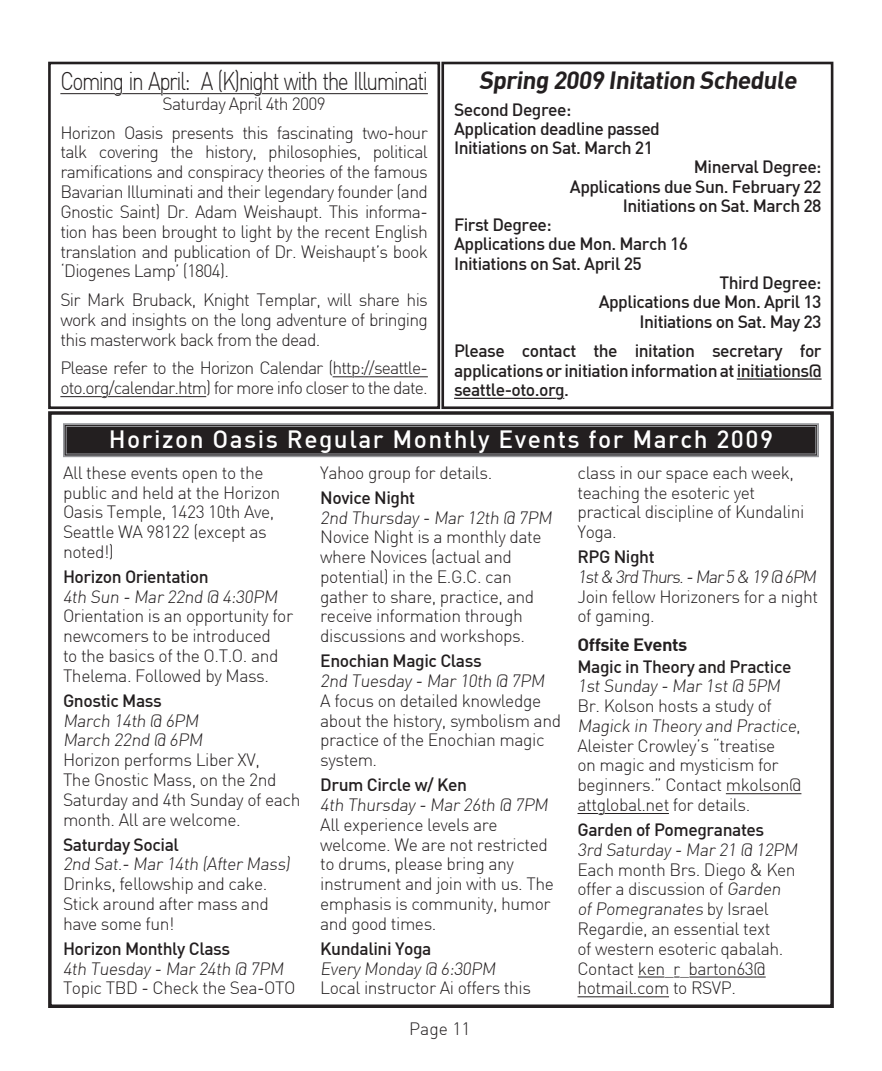
<style>
.page{position:relative;width:882px;height:1071px;background:#fff}
.page>*{position:absolute;margin:0;border:0;box-sizing:border-box;transform-origin:0 0}
.t1{font:300 25.2px "DIN";letter-spacing:-.07em;color:#231f20;scale:.83 1}
.t2{font:500 24.5px "DIN";letter-spacing:.06em;color:#fff}
.Standard_Article{font:700 24.5px "DIN";color:#231f20}
.t3{font:300 17.5px/19.8px "DIN";letter-spacing:-.025em;color:#231f20}
.Standard_Article-2{font:500 17.5px/19.2px "DIN";letter-spacing:-.03em;color:#231f20;text-align:justify}
.t4{font:300 17.5px/19.8px "DIN";letter-spacing:-.05em;color:#231f20}
.t5{font:700 17.5px "DIN";letter-spacing:-.025em;color:#231f20;scale:1.05 1}
</style>
<div class="page">
<div style="left:48px;top:62px;width:392px;height:347px;border:3px solid #231f20"></div>
<div style="left:441px;top:62px;width:392px;height:347px;border:3px solid #231f20"></div>
<div style="left:48px;top:411px;width:786px;height:597px;border:4px solid #231f20"></div>
<hr style="left:578px;top:996px;width:91px;height:1px;background:#231f20">
<svg style="left:577px;top:793px;width:224px;height:21px"></svg>
<svg style="left:637px;top:976px;width:129px;height:2px"></svg>
<svg style="left:63px;top:423px;width:756px;height:35px;background:#3a3738"></svg>
<div style="left:66px;top:426px;width:750px;height:28px;border:1px solid #97989c"></div>
<svg style="left:454px;top:378px;width:368px;height:21px"></svg>
<hr style="left:60px;top:93px;width:368px;height:1px;background:#231f20">
<hr style="left:333px;top:376px;width:95px;height:1px;background:#231f20">
<hr style="left:60px;top:396px;width:146px;height:1px;background:#231f20">
<svg style="left:61px;top:93px;width:62px;height:2px"></svg>
<svg style="left:130px;top:93px;width:218px;height:2px"></svg>
<svg style="left:61px;top:376px;width:365px;height:22px"></svg>
<p class="t1" style="left:60px;top:66px;width:444px">Coming in April: A (K)night with the Illuminati</p>
<p class="t3" style="left:163px;top:94px;width:165px">Saturday April 4th 2009</p>
<p class="t3" style="left:60px;top:122px;width:369px;text-align:justify">Horizon Oasis presents this fascinating two-hour talk covering the history, philosophies, political ramifications and conspiracy theories of the famous Bavarian Illuminati and their legendary founder (and Gnostic Saint) Dr. Adam Weishaupt. This informa&shy;tion has been brought to light by the recent English translation and publication of Dr. Weishaupt’s book ‘Diogenes Lamp’ (1804).</p>
<p class="t3" style="left:60px;top:290px;width:369px;text-align:justify">Sir Mark Bruback, Knight Templar, will share his work and insights on the long adventure of bringing this masterwork back from the dead.</p>
<p class="t4" style="left:60px;top:358px;width:369px">Please refer to the Horizon Calendar (http://seattle&shy;oto.org/calendar.htm) for more info closer to the date.</p>
<p class="Standard_Article" style="left:479px;top:64px;width:323px">Spring 2009 Initation Schedule</p>
<p class="Standard_Article-2" style="left:454px;top:99px;width:119px">Second Degree:</p>
<p class="Standard_Article-2" style="left:454px;top:118px;width:207px">Application deadline passed</p>
<p class="Standard_Article-2" style="left:454px;top:138px;width:200px">Initiations on Sat. March 21</p>
<p class="Standard_Article-2" style="left:694px;top:157px;width:129px">Minerval Degree:</p>
<p class="Standard_Article-2" style="left:570px;top:176px;width:253px">Applications due Sun. February 22</p>
<p class="Standard_Article-2" style="left:623px;top:195px;width:200px">Initiations on Sat. March 28</p>
<p class="Standard_Article-2" style="left:454px;top:215px;width:99px">First Degree:</p>
<p class="Standard_Article-2" style="left:454px;top:234px;width:236px">Applications due Mon. March 16</p>
<p class="Standard_Article-2" style="left:454px;top:253px;width:189px">Initiations on Sat. April 25</p>
<p class="Standard_Article-2" style="left:719px;top:273px;width:104px">Third Degree:</p>
<p class="Standard_Article-2" style="left:599px;top:292px;width:224px">Applications due Mon. April 13</p>
<p class="Standard_Article-2" style="left:640px;top:311px;width:184px">Initiations on Sat. May 23</p>
<p class="Standard_Article-2" style="left:454px;top:341px;width:369px">Please contact the initation secretary for applications or initiation information at initiations@ seattle-oto.org.</p>
<p class="t2" style="left:109px;top:423px;width:666px">Horizon Oasis Regular Monthly Events for March 2009</p>
<p class="t3" style="left:63px;top:462px;width:219px">All these events open to the public and held at the Horizon<br>Oasis Temple, 1423 10th Ave,<br>Seattle WA 98122 (except as noted!)</p>
<p class="Standard_Article-2" style="left:63px;top:566px;width:147px">Horizon Orientation</p>
<p class="t3" style="left:63px;top:586px;width:219px">4th Sun - Mar 22nd @ 4:30PM</p>
<p class="t3" style="left:63px;top:606px;width:232px">Orientation is an opportunity for newcomers to be introduced<br>to the basics of the O.T.O. and<br>Thelema. Followed by Mass.</p>
<p class="Standard_Article-2" style="left:63px;top:690px;width:100px">Gnostic Mass</p>
<p class="t3" style="left:63px;top:710px;width:140px">March 14th @ 6PM</p>
<p class="t3" style="left:63px;top:730px;width:144px">March 22nd @ 6PM</p>
<p class="t3" style="left:63px;top:750px;width:198px">Horizon performs Liber XV,</p>
<p class="t3" style="left:63px;top:770px;width:239px">The Gnostic Mass, on the 2nd<br>Saturday and 4th Sunday of each month. All are welcome.</p>
<p class="Standard_Article-2" style="left:63px;top:834px;width:117px">Saturday Social</p>
<p class="t3" style="left:63px;top:854px;width:231px">2nd Sat.- Mar 14th (After Mass)</p>
<p class="t3" style="left:63px;top:874px;width:207px;text-align:justify">Drinks, fellowship and cake.<br>Stick around after mass and have some fun!</p>
<p class="Standard_Article-2" style="left:63px;top:938px;width:169px">Horizon Monthly Class</p>
<p class="t3" style="left:63px;top:958px;width:225px">4th Tuesday - Mar 24th @ 7PM</p>
<p class="t3" style="left:63px;top:978px;width:234px">Topic TBD - Check the Sea-OTO</p>
<p class="t3" style="left:320px;top:462px;width:174px">Yahoo group for details.</p>
<p class="Standard_Article-2" style="left:320px;top:487px;width:96px">Novice Night</p>
<p class="t3" style="left:320px;top:507px;width:236px">2nd Thursday - Mar 12th @ 7PM</p>
<p class="t3" style="left:320px;top:527px;width:223px">Novice Night is a monthly date where Novices (actual and potential) in the E.G.C. can gather to share, practice, and receive information through discussions and workshops.</p>
<p class="Standard_Article-2" style="left:320px;top:651px;width:163px">Enochian Magic Class</p>
<p class="t3" style="left:320px;top:671px;width:229px">2nd Tuesday - Mar 10th @ 7PM</p>
<p class="t3" style="left:320px;top:691px;width:242px">A focus on detailed knowledge about the history, symbolism and practice of the Enochian magic system.</p>
<p class="Standard_Article-2" style="left:320px;top:775px;width:148px">Drum Circle w/ Ken</p>
<p class="t3" style="left:320px;top:795px;width:232px">4th Thursday - Mar 26th @ 7PM</p>
<p class="t3" style="left:320px;top:814px;width:179px">All experience levels are</p>
<p class="t3" style="left:320px;top:834px;width:235px">welcome. We are not restricted to drums, please bring any instrument and join with us. The emphasis is community, humor and good times.</p>
<p class="Standard_Article-2" style="left:320px;top:938px;width:113px">Kundalini Yoga</p>
<p class="t3" style="left:320px;top:958px;width:180px">Every Monday @ 6:30PM</p>
<p class="t3" style="left:320px;top:978px;width:212px">Local instructor Ai offers this</p>
<p class="t3" style="left:409px;top:1018px;width:63px">Page 11</p>
<p class="t3" style="left:578px;top:462px;width:228px">class in our space each week, teaching the esoteric yet practical discipline of Kundalini<br>Yoga.</p>
<p class="Standard_Article-2" style="left:578px;top:547px;width:79px">RPG Night</p>
<p class="t3" style="left:578px;top:567px;width:243px">1st&amp; 3rd Thurs.-Mar5 &amp; 19 @ 6PM</p>
<p class="t3" style="left:578px;top:586px;width:242px">Join fellow Horizoners for a night of gaming.</p>
<p class="t5" style="left:578px;top:633px;width:106px">Offsite Events</p>
<p class="Standard_Article-2" style="left:578px;top:656px;width:216px">Magic in Theory and Practice</p>
<p class="t3" style="left:578px;top:676px;width:207px">1stSunday - Mar 1st@ 5PM</p>
<p class="t3" style="left:578px;top:696px;width:196px">Br. Kolson hosts a study of</p>
<p class="t3" style="left:578px;top:716px;width:225px">Magick in Theory and Practice,<br>Aleister Crowley’s “treatise<br>on magic and mysticism for beginners.” Contact mkolson@ attglobal.net for details.</p>
<p class="Standard_Article-2" style="left:578px;top:820px;width:188px">Garden of Pomegranates</p>
<p class="t3" style="left:578px;top:840px;width:225px">3rd Saturday - Mar 21 @ 12PM</p>
<p class="t3" style="left:578px;top:859px;width:220px">Each month Brs. Diego &amp; Ken offer a discussion of Garden ofPomegranates by Israel<br>Regardie, an essential text<br>of western esoteric qabalah.<br>Contact ken_r_barton63@</p>
<p class="t3" style="left:578px;top:978px;width:160px">hotmail.com to RSVP.</p>
</div>
